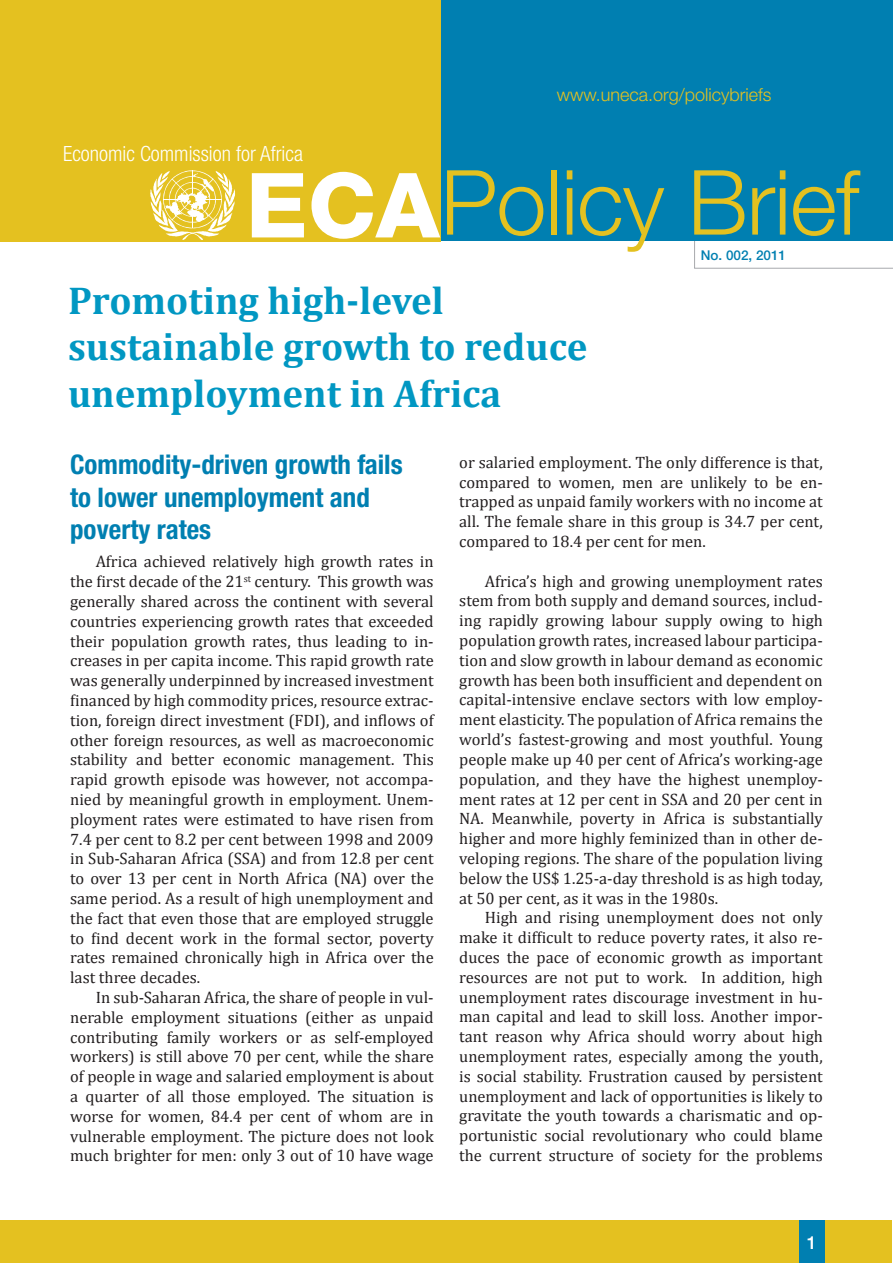
<style>
.page{position:relative;width:893px;height:1263px;background:#fff}
.page>*{position:absolute;margin:0;border:0;box-sizing:border-box;transform-origin:0 0}
.t1{font:300 90px "Helvetica Neue LT Std";letter-spacing:-.01em;color:#e4c120}
.t2{font:800 90px "Helvetica Neue LT Std";color:#fff}
.t3{font:700 39px/46.8px "Cambria";color:#0197c2}
.t4{font:700 condensed 27px/32.4px "Helvetica Neue LT Std";color:#007fb1}
.t5{font:300 condensed 21px "Helvetica Neue LT Std";color:#fff}
.t6{font:300 18px "Helvetica Neue LT Std";color:#e4c120}
.t7{font:500 18px "Helvetica Neue";color:#fff}
.t8{font:16.5px/19.8px "Cambria";color:#231f20;text-align:justify}
.t9{font:500 13.5px "Helvetica Neue LT Std";color:#007fb1}
</style>
<div class="page">
<div style="left:1px;top:1220px;width:891px;height:43px;background:#e4c120"></div>
<div style="left:799px;top:1220px;width:25px;height:43px;background:#007fb1"></div>
<svg style="left:694px;top:241px;width:199px;height:28px"></svg>
<div style="left:171px;top:0;width:722px;height:241px;background:#007fb1"></div>
<div style="left:0;top:0;width:440px;height:241px;background:#e4c120"></div>
<svg style="left:150px;top:170px;width:85px;height:70px"></svg>
<p class="t5" style="left:63px;top:142px;width:241px">Economic Commission for Africa</p>
<p class="t6" style="left:557px;top:84px;width:216px">www.uneca.org/policybriefs</p>
<h1 class="t1" style="left:441px;top:148px;width:420px">Policy Brief</h1>
<h1 class="t2" style="left:246px;top:152px;width:195px">ECA</h1>
<p class="t9" style="left:701px;top:247px;width:87px">No. 002, 2011</p>
<h2 class="t3" style="left:68px;top:275px;width:521px">Promoting high-level sustainable growth to reduce unemployment in Africa</h2>
<h3 class="t4" style="left:70px;top:448px;width:334px">Commodity-driven growth fails to lower unemployment and poverty rates</h3>
<p class="t8" style="left:70px;top:552px;width:365px;text-indent:26px">Africa achieved relatively high growth rates in the first decade of the 21<sup>st</sup> century. This growth was generally shared across the continent with several countries experiencing growth rates that exceeded their population growth rates, thus leading to in&shy;creases in per capita income. This rapid growth rate was generally underpinned by increased investment financed by high commodity prices, resource extrac&shy;tion, foreign direct investment (FDI), and inflows of other foreign resources, as well as macroeconomic stability and better economic management. This rapid growth episode was however, not accompa&shy;nied by meaningful growth in employment. Unem&shy;ployment rates were estimated to have risen from 7.4 per cent to 8.2 per cent between 1998 and 2009 in Sub-Saharan Africa (SSA) and from 12.8 per cent to over 13 per cent in North Africa (NA) over the same period. As a result of high unemployment and the fact that even those that are employed struggle to find decent work in the formal sector, poverty rates remained chronically high in Africa over the last three decades.</p>
<p class="t8" style="left:70px;top:987px;width:365px;text-indent:26px">In sub-Saharan Africa, the share of people in vul&shy;nerable employment situations (either as unpaid contributing family workers or as self-employed workers) is still above 70 per cent, while the share of people in wage and salaried employment is about a quarter of all those employed. The situation is worse for women, 84.4 per cent of whom are in vulnerable employment. The picture does not look much brighter for men: only 3 out of 10 have wage</p>
<p class="t8" style="left:459px;top:452px;width:365px">or salaried employment. The only difference is that, compared to women, men are unlikely to be en&shy;trapped as unpaid family workers with no income at all. The female share in this group is 34.7 per cent, compared to 18.4 per cent for men.</p>
<p class="t8" style="left:459px;top:571px;width:365px;text-indent:26px">Africa’s high and growing unemployment rates stem from both supply and demand sources, includ&shy;ing rapidly growing labour supply owing to high population growth rates, increased labour participa&shy;tion and slow growth in labour demand as economic growth has been both insufficient and dependent on capital-intensive enclave sectors with low employ&shy;ment elasticity. The population of Africa remains the world’s fastest-growing and most youthful. Young people make up 40 per cent of Africa’s working-age population, and they have the highest unemploy&shy;ment rates at 12 per cent in SSA and 20 per cent in NA. Meanwhile, poverty in Africa is substantially higher and more highly feminized than in other de&shy;veloping regions. The share of the population living below the US$ 1.25-a-day threshold is as high today, at 50 per cent, as it was in the 1980s.</p>
<p class="t8" style="left:459px;top:908px;width:365px;text-indent:26px">High and rising unemployment does not only make it difficult to reduce poverty rates, it also re&shy;duces the pace of economic growth as important resources are not put to work. In addition, high unemployment rates discourage investment in hu&shy;man capital and lead to skill loss. Another impor&shy;tant reason why Africa should worry about high unemployment rates, especially among the youth, is social stability. Frustration caused by persistent unemployment and lack of opportunities is likely to gravitate the youth towards a charismatic and op&shy;portunistic social revolutionary who could blame the current structure of society for the problems</p>
<p class="t7" style="left:807px;top:1231px;width:12px">1</p>
</div>
